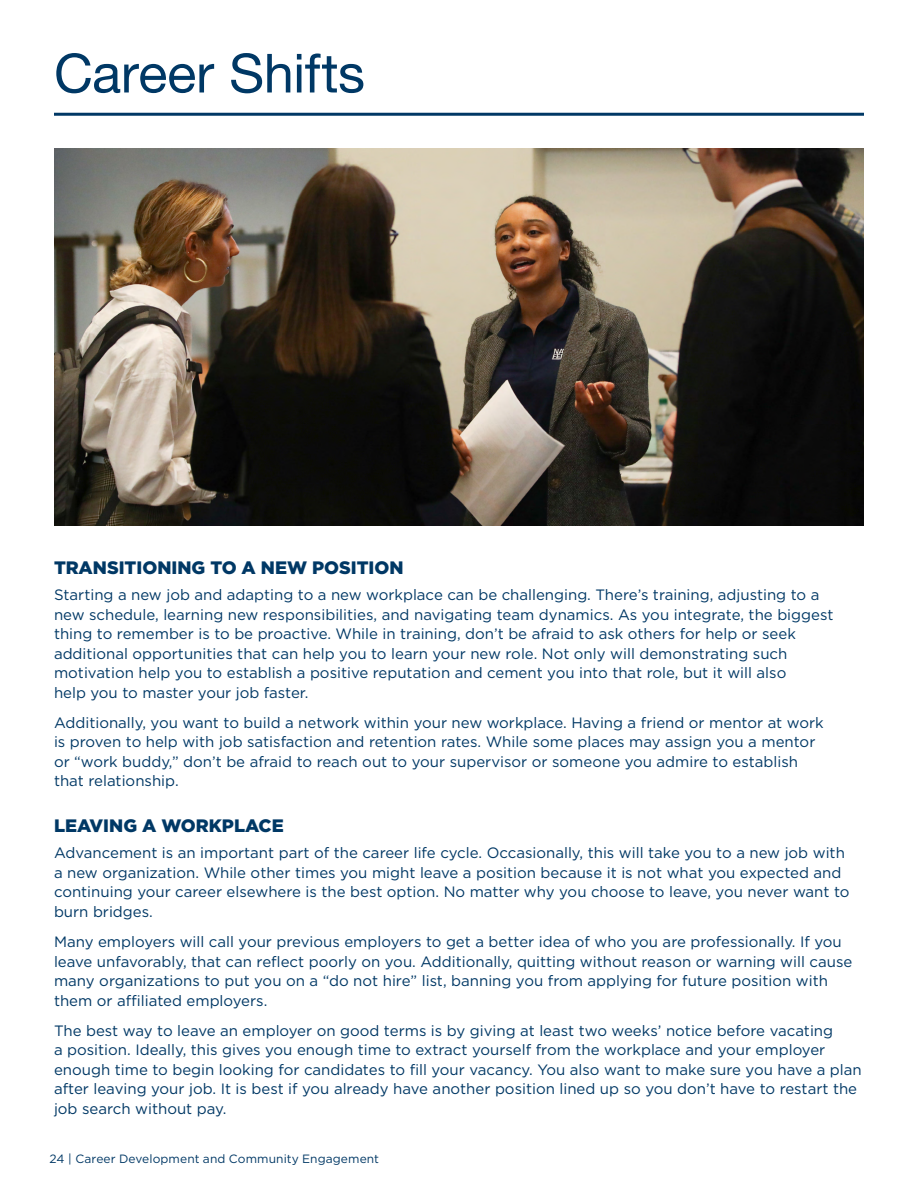
<style>
.page{position:relative;width:918px;height:1188px;background:#fff}
.page>*{position:absolute;margin:0;border:0;box-sizing:border-box;transform-origin:0 0}
.t1{font:54px "Helvetica Neue";letter-spacing:-.01em;color:#003865}
.Header_Midnight{font:900 18px "Gotham";color:#003865}
.Paragraph{font:15px/19.5px "Gotham";color:#003865}
.t2{font:12px "Gotham";letter-spacing:.01em;color:#003865}
</style>
<div class="page">
<img style="left:54px;top:149px;width:810px;height:377px">
<hr style="left:54px;top:113px;width:810px;height:3px;background:#003865">
<p class="t1" style="left:54px;top:34px;width:313px">Career Shifts</p>
<p class="Header_Midnight" style="left:54px;top:555px;width:351px">TRANSITIONING TO A NEW POSITION</p>
<p class="Paragraph" style="left:54px;top:585px;width:781px">Starting a new job and adapting to a new workplace can be challenging. There’s training, adjusting to a new schedule, learning new responsibilities, and navigating team dynamics. As you integrate, the biggest thing to remember is to be proactive. While in training, don’t be afraid to ask others for help or seek additional opportunities that can help you to learn your new role. Not only will demonstrating such motivation help you to establish a positive reputation and cement you into that role, but it will also<br>help you to master your job faster.</p>
<p class="Paragraph" style="left:54px;top:713px;width:771px">Additionally, you want to build a network within your new workplace. Having a friend or mentor at work is proven to help with job satisfaction and retention rates. While some places may assign you a mentor or “work buddy,” don’t be afraid to reach out to your supervisor or someone you admire to establish that relationship.</p>
<p class="Header_Midnight" style="left:54px;top:813px;width:231px">LEAVING A WORKPLACE</p>
<p class="Paragraph" style="left:54px;top:843px;width:797px">Advancement is an important part of the career life cycle. Occasionally, this will take you to a new job with a new organization. While other times you might leave a position because it is not what you expected and continuing your career elsewhere is the best option. No matter why you choose to leave, you never want to burn bridges.</p>
<p class="Paragraph" style="left:54px;top:932px;width:800px">Many employers will call your previous employers to get a better idea of who you are professionally. If you leave unfavorably, that can reflect poorly on you. Additionally, quitting without reason or warning will cause many organizations to put you on a “do not hire” list, banning you from applying for future position with them or affiliated employers.</p>
<p class="Paragraph" style="left:54px;top:1021px;width:809px">The best way to leave an employer on good terms is by giving at least two weeks’ notice before vacating<br>a position. Ideally, this gives you enough time to extract yourself from the workplace and your employer enough time to begin looking for candidates to fill your vacancy. You also want to make sure you have a plan after leaving your job. It is best if you already have another position lined up so you don’t have to restart the job search without pay.</p>
<p class="t2" style="left:49px;top:1151px;width:331px">24 | Career Development and Community Engagement</p>
</div>
